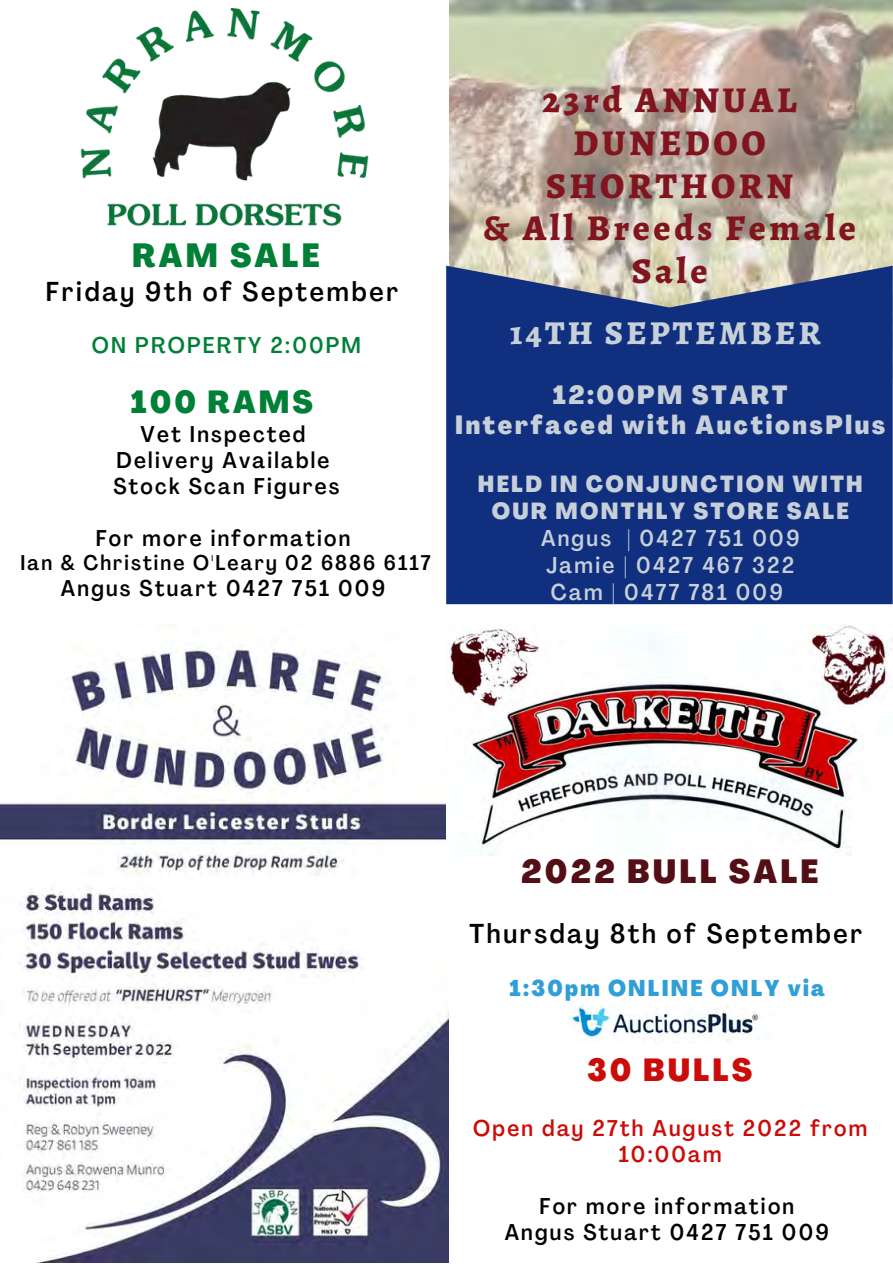
<style>
.page{position:relative;width:893px;height:1264px;background:#fff}
.page>*{position:absolute;margin:0;border:0;box-sizing:border-box;transform-origin:0 0}
.t1{font:800 36.3px/42.8px "Alegreya";letter-spacing:.1em;color:#80151f;text-align:center}
.t2{font:800 33.45px "Alegreya";letter-spacing:.1em;color:#c7d0d8}
.t3{font:800 condensed 33px "Agrandir";letter-spacing:.1em;color:#530f15}
.t4{font:800 condensed 33px "Agrandir";letter-spacing:.1em;color:#008037}
.t5{font:800 condensed 31.5px "Agrandir";letter-spacing:.1em;color:#cb0c08}
.t6{font:800 condensed 31.5px "Agrandir";letter-spacing:.1em;color:#008037}
.t7{font:500 condensed 27px "Agrandir";letter-spacing:.1em;color:#000}
.t8{font:800 condensed 25.95px/30.3px "Agrandir";letter-spacing:.1em;color:#c7d0d8;text-align:center}
.t9{font:800 condensed 22.95px/27px "Agrandir";letter-spacing:.1em;color:#c7d0d8;text-align:center}
.t10{font:500 condensed 22.65px/27px "Agrandir";letter-spacing:.1em;color:#c7d0d8}
.t11{font:500 condensed 22.5px/25.8px "Agrandir";letter-spacing:.1em;color:#000;text-align:center}
.t12{font:500 condensed 22.5px/25.8px "Agrandir";letter-spacing:.1em;color:#cb0c08;text-align:center}
.t13{font:800 condensed 22.5px "Agrandir";letter-spacing:.1em;color:#319fd7}
.t14{font:500 condensed 22.5px "Agrandir";letter-spacing:.1em;color:#008037}
.t15{font:500 condensed 21px "Agrandir";letter-spacing:.1em;color:#000}
</style>
<div class="page">
<img style="left:0;top:624px;width:448px;height:638px">
<img style="left:446px;top:624px;width:446px;height:231px">
<img style="left:568px;top:1004px;width:191px;height:37px">
<img style="left:80px;top:9px;width:288px;height:217px">
<img style="left:449px;top:0;width:443px;height:266px">
<div style="left:446px;top:266px;width:446px;height:338px;background:#102f7e"></div>
<h3 class="t4" style="left:132px;top:242px;width:189px">RAM SALE</h3>
<p class="t7" style="left:46px;top:280px;width:354px">Friday 9th of September</p>
<p class="t14" style="left:92px;top:336px;width:270px">ON PROPERTY 2:00PM</p>
<h3 class="t6" style="left:131px;top:389px;width:183px">100 RAMS</h3>
<p class="t11" style="left:113px;top:424px;width:227px">Vet Inspected<br>Delivery Available<br>Stock Scan Figures</p>
<p class="t11" style="left:96px;top:527px;width:256px">For more information</p>
<p class="t15" style="left:20px;top:554px;width:412px">Ian &amp; Christine O'Leary 02 6886 6117</p>
<p class="t11" style="left:61px;top:578px;width:326px">Angus Stuart 0427 751 009</p>
<h1 class="t1" style="left:483px;top:79px;width:374px">23rd ANNUAL<br>DUNEDOO<br>SHORTHORN<br>&amp; All Breeds Female<br>Sale</h1>
<h2 class="t2" style="left:510px;top:310px;width:312px">14TH SEPTEMBER</h2>
<p class="t8" style="left:455px;top:382px;width:431px">12:00PM START<br>Interfaced with AuctionsPlus</p>
<p class="t9" style="left:478px;top:473px;width:386px">HELD IN CONJUNCTION WITH<br>OUR MONTHLY STORE SALE</p>
<p class="t10" style="left:541px;top:527px;width:260px">Angus | 0427 751 009<br>Jamie | 0427 467 322<br>Cam | 0477 781 009</p>
<h3 class="t3" style="left:521px;top:858px;width:299px">2022 BULL SALE</h3>
<p class="t7" style="left:469px;top:922px;width:394px">Thursday 8th of September</p>
<p class="t13" style="left:509px;top:978px;width:317px">1:30pm ONLINE ONLY via</p>
<h3 class="t5" style="left:587px;top:1057px;width:166px">30 BULLS</h3>
<p class="t12" style="left:473px;top:1117px;width:395px">Open day 27th August 2022 from<br>10:00am</p>
<p class="t11" style="left:504px;top:1195px;width:326px">For more information<br>Angus Stuart 0427 751 009</p>
</div>
